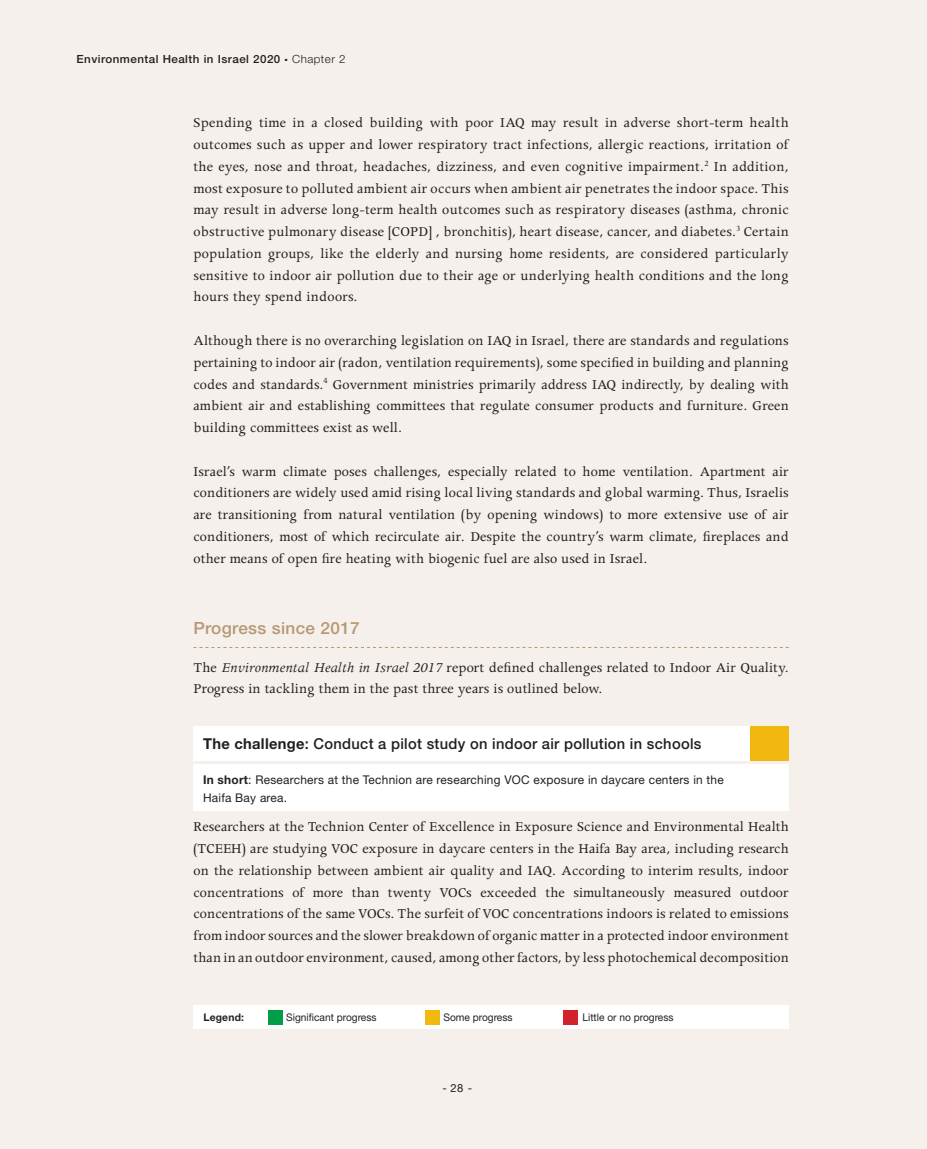
<style>
.page{position:relative;width:927px;height:1149px;background:#fff}
.page>*{position:absolute;margin:0;border:0;box-sizing:border-box;transform-origin:0 0}
.כותרת_משנה_אנגלית{font:500 16.8px "Helvetica Neue";letter-spacing:.02em;color:#b69875}
.טקסט_רץ_אנגלית{font:15.3px/21.8px "Apollo";letter-spacing:.01em;color:#231f20;text-align:justify}
.אתגר_2020{font:500 15px "Helvetica Neue";letter-spacing:.02em;color:#231f20}
.אתגר_202_-_פירוט{font:12px "Helvetica Neue";letter-spacing:.02em;color:#231f20}
.t1{font:500 11.25px "Helvetica Neue";letter-spacing:.04em;color:#231f20}
.t2{font:11.25px "Helvetica Neue";color:#231f20}
.מקרא_2020{font:10.5px "Helvetica Neue";color:#231f20}
.כותרת_מקרא_2020{font:700 10.5px "Helvetica Neue";letter-spacing:.02em;color:#231f20}
.s1{font-weight:300}
.s2{font-style:italic}
.s3{font-weight:700}
</style>
<div class="page">
<div style="left:0;top:0;width:927px;height:1148px;background:#f5f0eb"></div>
<svg style="left:193px;top:647px;width:596px;height:1px"></svg>
<div style="left:193px;top:1005px;width:596px;height:23px;background:#fff"></div>
<div style="left:268px;top:1010px;width:14px;height:14px;background:#009f47"></div>
<div style="left:425px;top:1010px;width:14px;height:14px;background:#f1b80f"></div>
<div style="left:564px;top:1010px;width:14px;height:14px;background:#d2232a"></div>
<div style="left:193px;top:763px;width:596px;height:47px;background:#fff"></div>
<div style="left:193px;top:726px;width:596px;height:34px;background:#fff"></div>
<div style="left:750px;top:726px;width:39px;height:34px;background:#f1b80f"></div>
<p class="t1" style="left:77px;top:52px;width:271px">Environmental Health in Israel 2020 <span class="s1">Chapter 2</span></p>
<p class="טקסט_רץ_אנגלית" style="left:193px;top:112px;width:597px">Spending time in a closed building with poor IAQ may result in adverse short-term health outcomes such as upper and lower respiratory tract infections, allergic reactions, irritation of the eyes, nose and throat, headaches, dizziness, and even cognitive impairment.<sup>2</sup> In addition, most exposure to polluted ambient air occurs when ambient air penetrates the indoor space. This may result in adverse long-term health outcomes such as respiratory diseases (asthma, chronic obstructive pulmonary disease [COPD] , bronchitis), heart disease, cancer, and diabetes.<sup>3</sup> Certain population groups, like the elderly and nursing home residents, are considered particularly sensitive to indoor air pollution due to their age or underlying health conditions and the long hours they spend indoors.</p>
<p class="טקסט_רץ_אנגלית" style="left:193px;top:330px;width:597px">Although there is no overarching legislation on IAQ in Israel, there are standards and regulations pertaining to indoor air (radon, ventilation requirements), some specified in building and planning codes and standards.<sup>4</sup> Government ministries primarily address IAQ indirectly, by dealing with ambient air and establishing committees that regulate consumer products and furniture. Green building committees exist as well.</p>
<p class="טקסט_רץ_אנגלית" style="left:193px;top:460px;width:597px">Israel’s warm climate poses challenges, especially related to home ventilation. Apartment air conditioners are widely used amid rising local living standards and global warming. Thus, Israelis are transitioning from natural ventilation (by opening windows) to more extensive use of air conditioners, most of which recirculate air. Despite the country’s warm climate, fireplaces and other means of open fire heating with biogenic fuel are also used in Israel.</p>
<p class="כותרת_משנה_אנגלית" style="left:193px;top:617px;width:168px">Progress since 2017</p>
<p class="טקסט_רץ_אנגלית" style="left:193px;top:656px;width:597px">The <span class="s2">Environmental Health in Israel 2017</span> report defined challenges related to Indoor Air Quality.<br>Progress in tackling them in the past three years is outlined below.</p>
<p class="אתגר_2020" style="left:203px;top:734px;width:500px"><span class="s3">The challenge</span>: Conduct a pilot study on indoor air pollution in schools</p>
<p class="אתגר_202_-_פירוט" style="left:203px;top:772px;width:522px"><span class="s3">In short</span>: Researchers at the Technion are researching VOC exposure in daycare centers in the</p>
<p class="אתגר_202_-_פירוט" style="left:203px;top:790px;width:86px">Haifa Bay area.</p>
<p class="טקסט_רץ_אנגלית" style="left:193px;top:816px;width:597px">Researchers at the Technion Center of Excellence in Exposure Science and Environmental Health (TCEEH) are studying VOC exposure in daycare centers in the Haifa Bay area, including research on the relationship between ambient air quality and IAQ. According to interim results, indoor concentrations of more than twenty VOCs exceeded the simultaneously measured outdoor concentrations of the same VOCs. The surfeit of VOC concentrations indoors is related to emissions from indoor sources and the slower breakdown of organic matter in a protected indoor environment than in an outdoor environment, caused, among other factors, by less photochemical decomposition</p>
<p class="כותרת_מקרא_2020" style="left:203px;top:1010px;width:42px">Legend:</p>
<p class="מקרא_2020" style="left:286px;top:1011px;width:92px">Significant progress</p>
<p class="מקרא_2020" style="left:443px;top:1011px;width:71px">Some progress</p>
<p class="מקרא_2020" style="left:582px;top:1011px;width:93px">Little or no progress</p>
<p class="t2" style="left:443px;top:1080px;width:31px">- 28 -</p>
</div>
